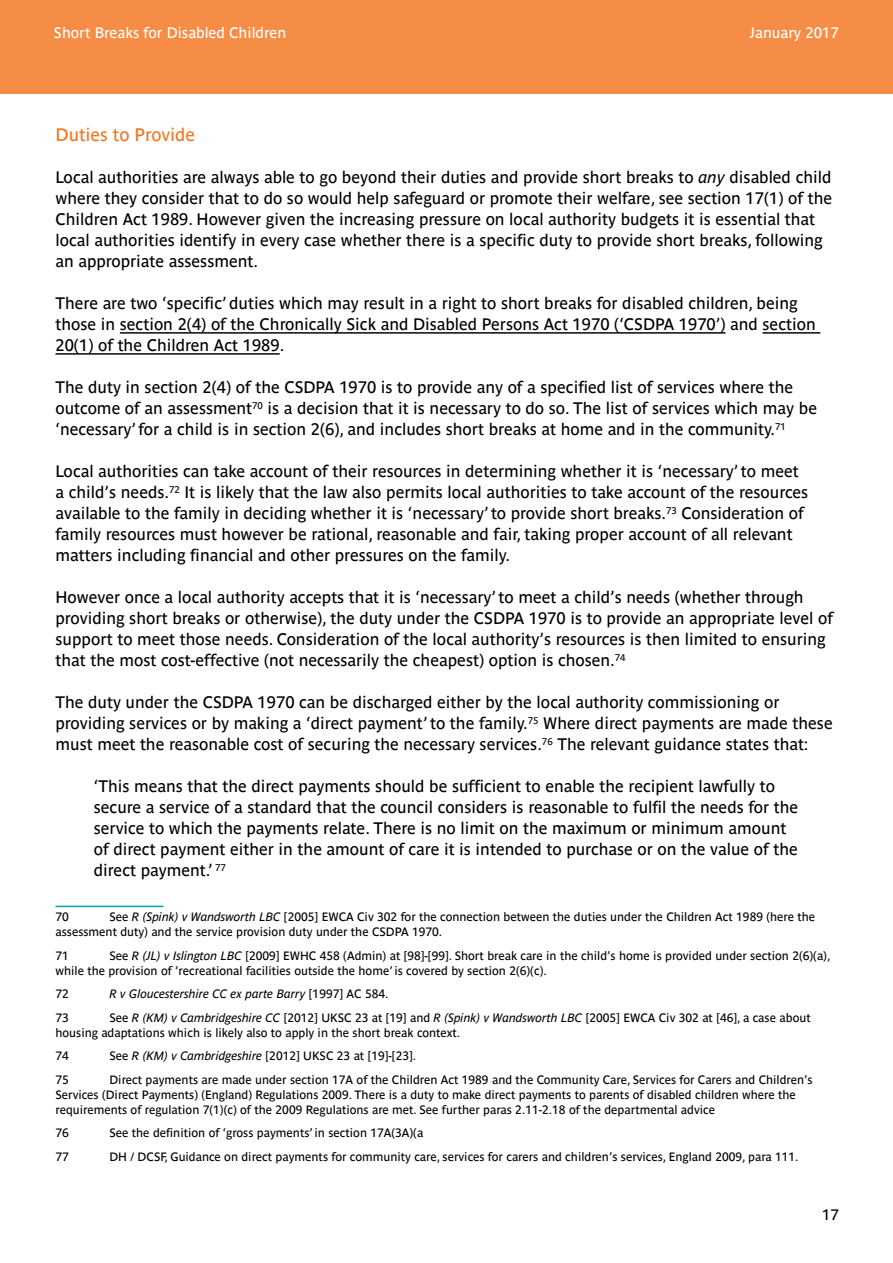
<style>
.page{position:relative;width:893px;height:1263px;background:#fff}
.page>*{position:absolute;margin:0;border:0;box-sizing:border-box;transform-origin:0 0}
.t1{font:18px "Parisine Std";color:#f47421}
.t2{font:16.5px/21px "Parisine Std";color:#000}
.t3{font:15px "Parisine Std";color:#fff}
.t4{font:15px "Parisine Std";color:#000}
.t5{font:12px/15px "Parisine Std";color:#000}
.t6{font:italic 12px "Parisine Std";color:#000}
.s1{font-style:italic}
.s2{font-style:normal}
</style>
<div class="page">
<hr style="left:120px;top:332px;width:606px;height:2px;background:#000">
<hr style="left:763px;top:332px;width:57px;height:2px;background:#000">
<hr style="left:55px;top:353px;width:225px;height:2px;background:#000">
<hr style="left:55px;top:906px;width:108px;height:1px;background:#00a0af">
<div style="left:0;top:0;width:893px;height:94px;background:#f68d47"></div>
<p class="t3" style="left:54px;top:24px;width:234px">Short Breaks for Disabled Children</p>
<p class="t3" style="left:750px;top:24px;width:91px">January 2017</p>
<p class="t1" style="left:55px;top:125px;width:141px">Duties to Provide</p>
<p class="t2" style="left:55px;top:167px;width:778px">Local authorities are always able to go beyond their duties and provide short breaks to <span class="s1">any</span> disabled child where they consider that to do so would help safeguard or promote their welfare, see section 17(1) of the Children Act 1989. However given the increasing pressure on local authority budgets it is essential that local authorities identify in every case whether there is a specific duty to provide short breaks, following an appropriate assessment.</p>
<p class="t2" style="left:55px;top:293px;width:762px">There are two ‘specific’ duties which may result in a right to short breaks for disabled children, being those in section 2(4) of the Chronically Sick and Disabled Persons Act 1970 (‘CSDPA 1970’) and section<br>20(1) of the Children Act 1989.</p>
<p class="t2" style="left:55px;top:377px;width:763px">The duty in section 2(4) of the CSDPA 1970 is to provide any of a specified list of services where the outcome of an assessment<sup>70</sup> is a decision that it is necessary to do so. The list of services which may be ‘necessary’ for a child is in section 2(6), and includes short breaks at home and in the community.<sup>71</sup></p>
<p class="t2" style="left:55px;top:461px;width:754px">Local authorities can take account of their resources in determining whether it is ‘necessary’ to meet a child’s needs.<sup>72</sup> It is likely that the law also permits local authorities to take account of the resources available to the family in deciding whether it is ‘necessary’ to provide short breaks.<sup>73</sup> Consideration of family resources must however be rational, reasonable and fair, taking proper account of all relevant matters including financial and other pressures on the family.</p>
<p class="t2" style="left:55px;top:587px;width:779px">However once a local authority accepts that it is ‘necessary’ to meet a child’s needs (whether through providing short breaks or otherwise), the duty under the CSDPA 1970 is to provide an appropriate level of support to meet those needs. Consideration of the local authority’s resources is then limited to ensuring that the most cost-effective (not necessarily the cheapest) option is chosen.<sup>74</sup></p>
<p class="t2" style="left:55px;top:692px;width:779px">The duty under the CSDPA 1970 can be discharged either by the local authority commissioning or providing services or by making a ‘direct payment’ to the family.<sup>75</sup> Where direct payments are made these must meet the reasonable cost of securing the necessary services.<sup>76</sup> The relevant guidance states that:</p>
<p class="t2" style="left:94px;top:776px;width:706px">‘This means that the direct payments should be sufficient to enable the recipient lawfully to secure a service of a standard that the council considers is reasonable to fulfil the needs for the service to which the payments relate. There is no limit on the maximum or minimum amount of direct payment either in the amount of care it is intended to purchase or on the value of the direct payment.’ <sup>77</sup></p>
<p class="t5" style="left:55px;top:910px;width:15px">70</p>
<p class="t5" style="left:55px;top:910px;width:761px;text-indent:54px">See <span class="s1">R (Spink) v Wandsworth LBC</span> [2005] EWCA Civ 302 for the connection between the duties under the Children Act 1989 (here the assessment duty) and the service provision duty under the CSDPA 1970.</p>
<p class="t5" style="left:55px;top:948px;width:15px">71</p>
<p class="t5" style="left:55px;top:948px;width:776px;text-indent:54px">See <span class="s1">R (JL) v Islington LBC</span> [2009] EWHC 458 (Admin) at [98]-[99]. Short break care in the child’s home is provided under section 2(6)(a), while the provision of ‘recreational facilities outside the home’ is covered by section 2(6)(c).</p>
<p class="t5" style="left:55px;top:987px;width:15px">72</p>
<p class="t6" style="left:109px;top:987px;width:281px">R v Gloucestershire CC ex parte Barry <span class="s2">[1997] AC 584.</span></p>
<p class="t5" style="left:55px;top:1010px;width:15px">73</p>
<p class="t5" style="left:55px;top:1010px;width:757px;text-indent:54px">See <span class="s1">R (KM) v Cambridgeshire CC</span> [2012] UKSC 23 at [19] and <span class="s1">R (Spink) v Wandsworth LBC</span> [2005] EWCA Civ 302 at [46], a case about housing adaptations which is likely also to apply in the short break context.</p>
<p class="t5" style="left:55px;top:1049px;width:15px">74</p>
<p class="t5" style="left:109px;top:1049px;width:308px">See <span class="s1">R (KM) v Cambridgeshire</span> [2012] UKSC 23 at [19]-[23].</p>
<p class="t5" style="left:55px;top:1072px;width:15px">75</p>
<p class="t5" style="left:55px;top:1072px;width:759px;text-indent:54px">Direct payments are made under section 17A of the Children Act 1989 and the Community Care, Services for Carers and Children’s<br>Services (Direct Payments) (England) Regulations 2009. There is a duty to make direct payments to parents of disabled children where the requirements of regulation 7(1)(c) of the 2009 Regulations are met. See further paras 2.11-2.18 of the departmental advice</p>
<p class="t5" style="left:55px;top:1126px;width:15px">76</p>
<p class="t5" style="left:109px;top:1126px;width:315px">See the definition of ‘gross payments’ in section 17A(3A)(a</p>
<p class="t5" style="left:55px;top:1149px;width:15px">77</p>
<p class="t5" style="left:109px;top:1149px;width:691px">DH / DCSF, Guidance on direct payments for community care, services for carers and children’s services, England 2009, para 111.</p>
<p class="t4" style="left:822px;top:1206px;width:18px">17</p>
</div>
